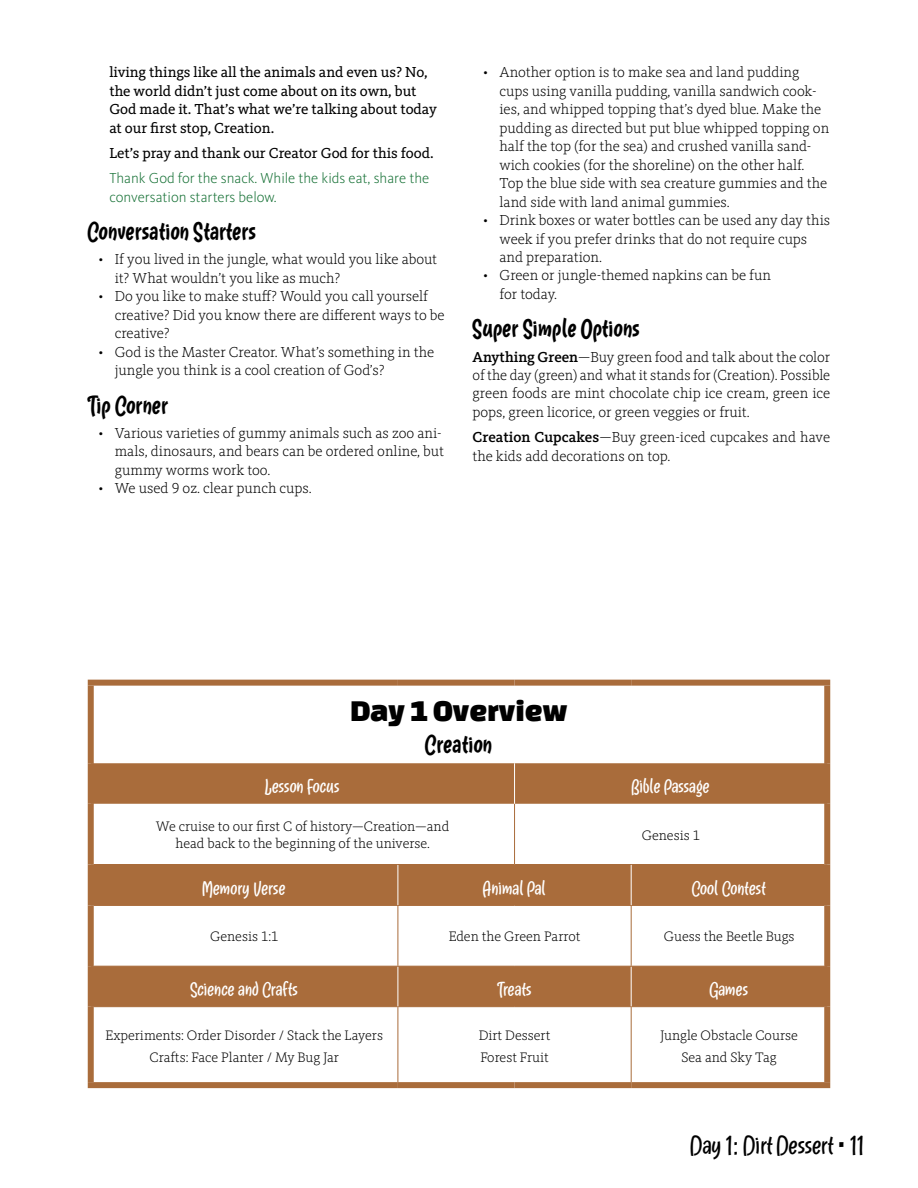
<style>
.page{position:relative;width:918px;height:1188px;background:#fff}
.page>*{position:absolute;margin:0;border:0;box-sizing:border-box;transform-origin:0 0}
.t1{font:31.5px "Changa One";color:#000}
.t2{font:700 24px "Juggler";color:#000}
.t3{font:24px "Juggler";color:#000}
.t4{font:18px "Juggler";color:#fff}
.t5{font:300 15px/18.5px "Kievit Slab OT";color:#000}
.t6{font:15px/18.5px "Kievit Slab OT";color:#000}
.t7{font:300 15px/18.5px "Kievit OT";color:#187237}
.t8{font:300 14.25px/21.8px "Kievit Slab OT";color:#000;text-align:center}
.s1{font-weight:500}
</style>
<div class="page">
<div style="left:94px;top:763px;width:730px;height:41px;background:#a96c3b"></div>
<svg style="left:94px;top:865px;width:730px;height:141px;fill:#a96c3b"></svg>
<div style="left:824px;top:686px;width:6px;height:77px;background:#a96c3b"></div>
<div style="left:824px;top:804px;width:6px;height:61px;background:#a96c3b"></div>
<div style="left:824px;top:763px;width:6px;height:41px;background:#a96c3b"></div>
<div style="left:88px;top:804px;width:6px;height:61px;background:#a96c3b"></div>
<div style="left:88px;top:905px;width:6px;height:61px;background:#a96c3b"></div>
<div style="left:824px;top:905px;width:6px;height:61px;background:#a96c3b"></div>
<div style="left:88px;top:1007px;width:6px;height:75px;background:#a96c3b"></div>
<div style="left:824px;top:1007px;width:6px;height:75px;background:#a96c3b"></div>
<div style="left:88px;top:1082px;width:310px;height:6px;background:#a96c3b"></div>
<div style="left:398px;top:1082px;width:117px;height:6px;background:#a96c3b"></div>
<div style="left:515px;top:1082px;width:116px;height:6px;background:#a96c3b"></div>
<div style="left:631px;top:1082px;width:199px;height:6px;background:#a96c3b"></div>
<hr style="left:514px;top:804px;width:1px;height:60px;background:#a96c3b">
<hr style="left:94px;top:905px;width:304px;height:1px;background:#a96c3b">
<hr style="left:398px;top:905px;width:117px;height:1px;background:#a96c3b">
<hr style="left:398px;top:906px;width:1px;height:60px;background:#a96c3b">
<hr style="left:515px;top:905px;width:116px;height:1px;background:#a96c3b">
<hr style="left:631px;top:905px;width:193px;height:1px;background:#a96c3b">
<hr style="left:631px;top:906px;width:1px;height:60px;background:#a96c3b">
<hr style="left:94px;top:1006px;width:304px;height:1px;background:#a96c3b">
<hr style="left:398px;top:1006px;width:117px;height:1px;background:#a96c3b">
<hr style="left:398px;top:1007px;width:1px;height:75px;background:#a96c3b">
<hr style="left:515px;top:1006px;width:116px;height:1px;background:#a96c3b">
<hr style="left:631px;top:1006px;width:193px;height:1px;background:#a96c3b">
<hr style="left:631px;top:1007px;width:1px;height:75px;background:#a96c3b">
<hr style="left:514px;top:763px;width:1px;height:41px;background:#fff">
<hr style="left:398px;top:865px;width:1px;height:40px;background:#fff">
<hr style="left:631px;top:865px;width:1px;height:40px;background:#fff">
<hr style="left:398px;top:967px;width:1px;height:39px;background:#fff">
<hr style="left:631px;top:967px;width:1px;height:39px;background:#fff">
<div style="left:88px;top:686px;width:6px;height:77px;background:#a96c3b"></div>
<div style="left:88px;top:680px;width:310px;height:6px;background:#a96c3b"></div>
<div style="left:398px;top:680px;width:117px;height:6px;background:#a96c3b"></div>
<div style="left:515px;top:680px;width:116px;height:6px;background:#a96c3b"></div>
<div style="left:631px;top:680px;width:199px;height:6px;background:#a96c3b"></div>
<div style="left:88px;top:865px;width:6px;height:40px;background:#a96c3b"></div>
<hr style="left:94px;top:864px;width:304px;height:1px;background:#a96c3b">
<hr style="left:398px;top:864px;width:117px;height:1px;background:#a96c3b">
<hr style="left:515px;top:864px;width:116px;height:1px;background:#a96c3b">
<hr style="left:631px;top:864px;width:193px;height:1px;background:#a96c3b">
<div style="left:824px;top:865px;width:6px;height:40px;background:#a96c3b"></div>
<div style="left:88px;top:966px;width:6px;height:41px;background:#a96c3b"></div>
<hr style="left:94px;top:966px;width:304px;height:1px;background:#a96c3b">
<hr style="left:398px;top:966px;width:117px;height:1px;background:#a96c3b">
<hr style="left:515px;top:966px;width:116px;height:1px;background:#a96c3b">
<hr style="left:631px;top:966px;width:193px;height:1px;background:#a96c3b">
<div style="left:824px;top:966px;width:6px;height:41px;background:#a96c3b"></div>
<div style="left:88px;top:763px;width:6px;height:41px;background:#a96c3b"></div>
<p class="t6" style="left:109px;top:63px;width:329px">living things like all the animals and even us? No, the world didn’t just come about on its own, but God made it. That’s what we’re talking about today at our first stop, Creation.</p>
<p class="t6" style="left:109px;top:144px;width:326px">Let’s pray and thank our Creator God for this food.</p>
<p class="t7" style="left:109px;top:169px;width:321px">Thank God for the snack. While the kids eat, share the conversation starters below.</p>
<h2 class="t2" style="left:88px;top:216px;width:170px">Conversation Starters</h2>
<p class="t5" style="left:115px;top:250px;width:324px;text-indent:-16px">• If you lived in the jungle, what would you like about it? What wouldn’t you like as much?</p>
<p class="t5" style="left:115px;top:287px;width:331px;text-indent:-16px">• Do you like to make stuff? Would you call yourself creative? Did you know there are different ways to be creative?</p>
<p class="t5" style="left:115px;top:343px;width:321px;text-indent:-16px">• God is the Master Creator. What’s something in the jungle you think is a cool creation of God’s?</p>
<h2 class="t2" style="left:88px;top:389px;width:83px">Tip Corner</h2>
<p class="t5" style="left:115px;top:424px;width:331px;text-indent:-16px">• Various varieties of gummy animals such as zoo ani&shy;mals, dinosaurs, and bears can be ordered online, but gummy worms work too.</p>
<p class="t5" style="left:99px;top:479px;width:215px">• We used 9 oz. clear punch cups.</p>
<p class="t5" style="left:500px;top:63px;width:331px;text-indent:-16px">• Another option is to make sea and land pudding cups using vanilla pudding, vanilla sandwich cook&shy;ies, and whipped topping that’s dyed blue. Make the pudding as directed but put blue whipped topping on half the top (for the sea) and crushed vanilla sand&shy;wich cookies (for the shoreline) on the other half.<br>Top the blue side with sea creature gummies and the land side with land animal gummies.</p>
<p class="t5" style="left:500px;top:211px;width:332px;text-indent:-16px">• Drink boxes or water bottles can be used any day this week if you prefer drinks that do not require cups and preparation.</p>
<p class="t5" style="left:500px;top:266px;width:273px;text-indent:-16px">• Green or jungle-themed napkins can be fun for today.</p>
<h2 class="t2" style="left:472px;top:313px;width:169px">Super Simple Options</h2>
<p class="t5" style="left:472px;top:348px;width:359px;text-align:justify"><span class="s1">Anything Green</span>—Buy green food and talk about the color of the day (green) and what it stands for (Creation). Possible green foods are mint chocolate chip ice cream, green ice pops, green licorice, or green veggies or fruit.</p>
<p class="t5" style="left:472px;top:428px;width:359px"><span class="s1">Creation Cupcakes</span>—Buy green-iced cupcakes and have the kids add decorations on top.</p>
<h1 class="t1" style="left:350px;top:694px;width:219px">Day 1 Overview</h1>
<h2 class="t2" style="left:425px;top:729px;width:69px">Creation</h2>
<p class="t4" style="left:265px;top:775px;width:76px">Lesson Focus</p>
<p class="t4" style="left:632px;top:775px;width:79px">Bible Passage</p>
<p class="t8" style="left:156px;top:818px;width:295px;line-height:17.1px">We cruise to our first C of history—Creation—and head back to the beginning of the universe.</p>
<p class="t8" style="left:642px;top:824px;width:60px">Genesis 1</p>
<p class="t4" style="left:203px;top:876px;width:84px">Memory Verse</p>
<p class="t4" style="left:483px;top:876px;width:65px">Animal Pal</p>
<p class="t4" style="left:692px;top:876px;width:76px">Cool Contest</p>
<p class="t8" style="left:210px;top:926px;width:70px">Genesis 1:1</p>
<p class="t8" style="left:449px;top:926px;width:133px">Eden the Green Parrot</p>
<p class="t8" style="left:664px;top:926px;width:132px">Guess the Beetle Bugs</p>
<p class="t4" style="left:190px;top:978px;width:109px">Science and Crafts</p>
<p class="t4" style="left:497px;top:978px;width:37px">Treats</p>
<p class="t4" style="left:710px;top:978px;width:40px">Games</p>
<p class="t8" style="left:106px;top:1025px;width:279px">Experiments: Order Disorder / Stack the Layers<br>Crafts: Face Planter / My Bug Jar</p>
<p class="t8" style="left:479px;top:1025px;width:73px;text-align:left">Dirt Dessert<br>Forest Fruit</p>
<p class="t8" style="left:661px;top:1025px;width:139px">Jungle Obstacle Course<br>Sea and Sky Tag</p>
<h2 class="t3" style="left:691px;top:1130px;width:175px">Day 1: Dirt Dessert • 11</h2>
</div>
